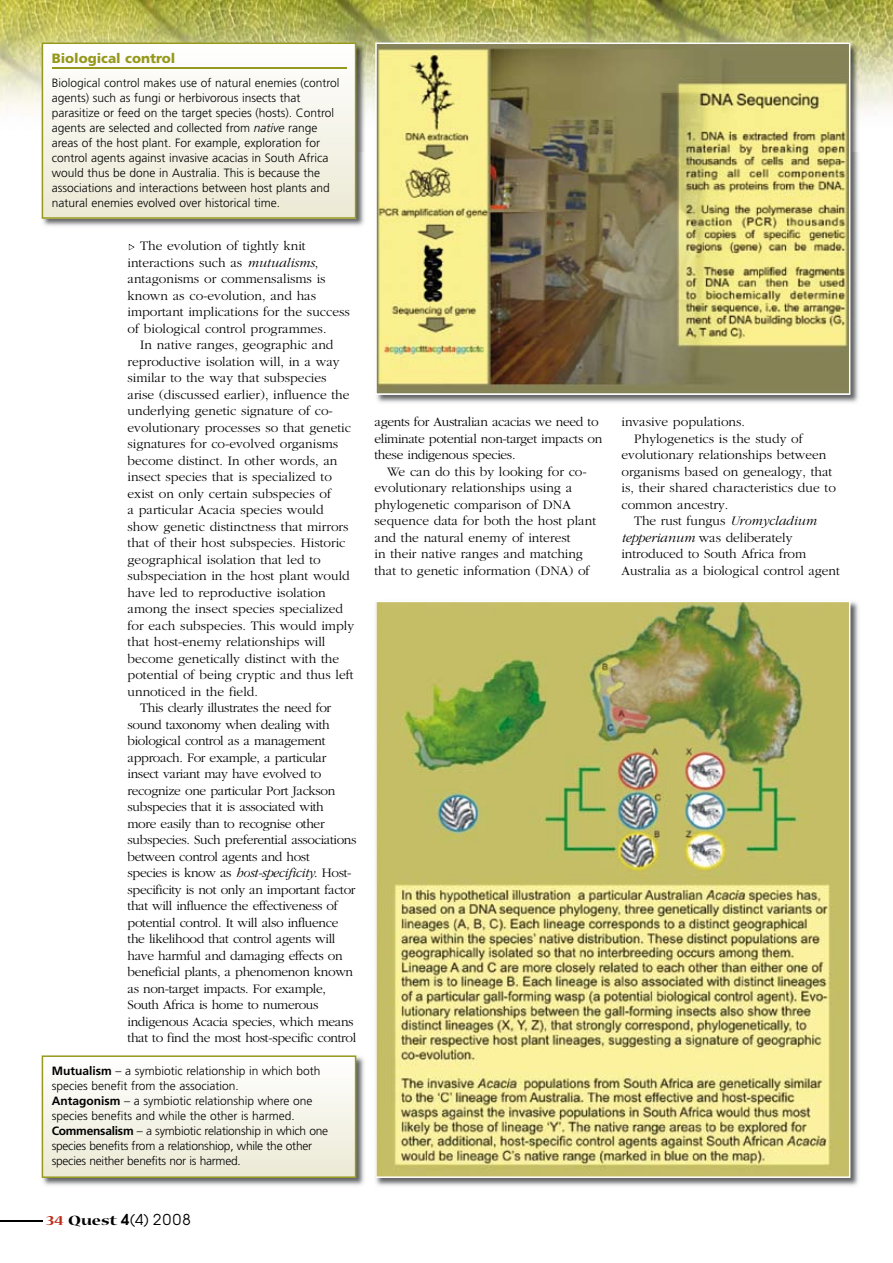
<style>
.page{position:relative;width:893px;height:1263px;background:#fff}
.page>*{position:absolute;margin:0;border:0;box-sizing:border-box;transform-origin:0 0}
.t1{font:15px "Avant Garde";color:#000}
.t2{font:300 13.5px/16.5px "Garamond";color:#000}
.t3{font:300 13.5px/16.5px "Garamond";letter-spacing:-.025em;color:#000}
.t4{font:900 13.5px "Frutiger";color:#96991d}
.t5{font:300 12px/15px "Frutiger";color:#000}
.s1{font-style:italic}
.s2{font-weight:700}
.s3{font-family:"Nueva MM";color:#bb2b16}
.s4{font-family:"Nueva MM"}
.s5{font-weight:600}
</style>
<div class="page">
<hr style="left:0;top:1220px;width:43px;height:1px;background:#000">
<img style="left:0;top:0;width:893px;height:117px">
<img style="left:40px;top:41px;width:326px;height:185px">
<svg style="left:42px;top:43px;width:314px;height:176px"></svg>
<img style="left:41px;top:1055px;width:323px;height:131px">
<svg style="left:42px;top:1055px;width:314px;height:123px"></svg>
<img style="left:374px;top:41px;width:486px;height:362px">
<img style="left:375px;top:43px;width:475px;height:352px">
<img style="left:375px;top:601px;width:484px;height:585px">
<img style="left:375px;top:601px;width:475px;height:577px">
<svg style="left:129px;top:244px;width:6px;height:7px"></svg>
<p class="t4" style="left:52px;top:50px;width:125px">Biological control</p>
<p class="t5" style="left:52px;top:75px;width:289px">Biological control makes use of natural enemies (control agents) such as fungi or herbivorous insects that parasitize or feed on the target species (hosts). Control agents are selected and collected from <span class="s1">native</span> range areas of the host plant. For example, exploration for control agents against invasive acacias in South Africa would thus be done in Australia. This is because the associations and interactions between host plants and natural enemies evolved over historical time.</p>
<p class="t2" style="left:128px;top:238px;width:224px;text-indent:13px">The evolution of tightly knit interactions such as <span class="s1">mutualisms</span>, antagonisms or commensalisms is known as co-evolution, and has important implications for the success of biological control programmes.</p>
<p class="t2" style="left:140px;top:337px;width:195px">In native ranges, geographic and</p>
<p class="t2" style="left:128px;top:353px;width:214px">reproductive isolation will, in a way</p>
<p class="t2" style="left:128px;top:370px;width:200px">similar to the way that subspecies</p>
<p class="t2" style="left:128px;top:386px;width:224px">arise (discussed earlier), influence the</p>
<p class="t2" style="left:128px;top:403px;width:207px">underlying genetic signature of co-</p>
<p class="t2" style="left:128px;top:419px;width:225px">evolutionary processes so that genetic</p>
<p class="t2" style="left:128px;top:436px;width:212px">signatures for co-evolved organisms</p>
<p class="t2" style="left:128px;top:452px;width:211px">become distinct. In other words, an</p>
<p class="t2" style="left:128px;top:469px;width:206px">insect species that is specialized to</p>
<p class="t2" style="left:128px;top:485px;width:205px">exist on only certain subspecies of</p>
<p class="t2" style="left:128px;top:502px;width:198px">a particular Acacia species would</p>
<p class="t2" style="left:128px;top:518px;width:222px">show genetic distinctness that mirrors</p>
<p class="t2" style="left:128px;top:535px;width:219px">that of their host subspecies. Historic</p>
<p class="t2" style="left:128px;top:551px;width:195px">geographical isolation that led to</p>
<p class="t2" style="left:128px;top:568px;width:224px">subspeciation in the host plant would</p>
<p class="t2" style="left:128px;top:584px;width:200px">have led to reproductive isolation</p>
<p class="t2" style="left:128px;top:601px;width:217px">among the insect species specialized</p>
<p class="t2" style="left:128px;top:617px;width:228px">for each subspecies. This would imply</p>
<p class="t2" style="left:128px;top:634px;width:199px">that host-enemy relationships will</p>
<p class="t2" style="left:128px;top:650px;width:213px">become genetically distinct with the</p>
<p class="t2" style="left:128px;top:667px;width:228px">potential of being cryptic and thus left</p>
<p class="t2" style="left:128px;top:683px;width:132px">unnoticed in the field.</p>
<p class="t3" style="left:140px;top:700px;width:192px">This clearly illustrates the need for</p>
<p class="t3" style="left:128px;top:716px;width:204px">sound taxonomy when dealing with</p>
<p class="t3" style="left:128px;top:733px;width:199px">biological control as a management</p>
<p class="t3" style="left:128px;top:749px;width:200px">approach. For example, a particular</p>
<p class="t3" style="left:128px;top:766px;width:195px">insect variant may have evolved to</p>
<p class="t3" style="left:128px;top:782px;width:209px">recognize one particular Port Jackson</p>
<p class="t3" style="left:128px;top:799px;width:198px">subspecies that it is associated with</p>
<p class="t3" style="left:128px;top:815px;width:199px">more easily than to recognise other</p>
<p class="t3" style="left:128px;top:832px;width:230px">subspecies. Such preferential associations</p>
<p class="t3" style="left:128px;top:848px;width:184px">between control agents and host</p>
<p class="t3" style="left:128px;top:865px;width:225px">species is know as <span class="s1">host-specificity</span>. Host-</p>
<p class="t3" style="left:128px;top:881px;width:229px">specificity is not only an important factor</p>
<p class="t3" style="left:128px;top:898px;width:212px">that will influence the effectiveness of</p>
<p class="t3" style="left:128px;top:914px;width:212px">potential control. It will also influence</p>
<p class="t3" style="left:128px;top:931px;width:209px">the likelihood that control agents will</p>
<p class="t3" style="left:128px;top:947px;width:217px">have harmful and damaging effects on</p>
<p class="t3" style="left:128px;top:964px;width:227px">beneficial plants, a phenomenon known</p>
<p class="t3" style="left:128px;top:980px;width:200px">as non-target impacts. For example,</p>
<p class="t3" style="left:128px;top:997px;width:192px">South Africa is home to numerous</p>
<p class="t3" style="left:128px;top:1013px;width:228px">indigenous Acacia species, which means</p>
<p class="t3" style="left:128px;top:1030px;width:230px">that to find the most host-specific control</p>
<p class="t5" style="left:52px;top:1063px;width:278px"><span class="s2">Mutualism</span> – a symbiotic relationship in which both species benefit from the association.<br><span class="s2">Antagonism</span> – a symbiotic relationship where one species benefits and while the other is harmed.<br><span class="s2">Commensalism</span> – a symbiotic relationship in which one species benefits from a relationshiop, while the other species neither benefits nor is harmed.</p>
<p class="t1" style="left:46px;top:1210px;width:146px"><span class="s3">34</span> <span class="s4">Quest</span> <span class="s5">4</span>(4) 2008</p>
<p class="t3" style="left:375px;top:414px;width:229px">agents for Australian acacias we need to eliminate potential non-target impacts on these indigenous species.</p>
<p class="t2" style="left:375px;top:463px;width:223px;text-indent:13px">We can do this by looking for co&shy;evolutionary relationships using a phylogenetic comparison of DNA sequence data for both the host plant and the natural enemy of interest<br>in their native ranges and matching that to genetic information (DNA) of</p>
<p class="t2" style="left:621px;top:414px;width:125px">invasive populations.</p>
<p class="t2" style="left:634px;top:430px;width:170px">Phylogenetics is the study of</p>
<p class="t2" style="left:621px;top:447px;width:207px">evolutionary relationships between</p>
<p class="t2" style="left:621px;top:463px;width:212px">organisms based on genealogy, that</p>
<p class="t2" style="left:621px;top:480px;width:216px">is, their shared characteristics due to</p>
<p class="t2" style="left:621px;top:496px;width:108px">common ancestry.</p>
<p class="t2" style="left:634px;top:513px;width:184px">The rust fungus <span class="s1">Uromycladium</span></p>
<p class="t2" style="left:621px;top:529px;width:172px"><span class="s1">tepperianum</span> was deliberately</p>
<p class="t2" style="left:621px;top:546px;width:186px">introduced to South Africa from</p>
<p class="t2" style="left:621px;top:562px;width:220px">Australia as a biological control agent</p>
</div>
